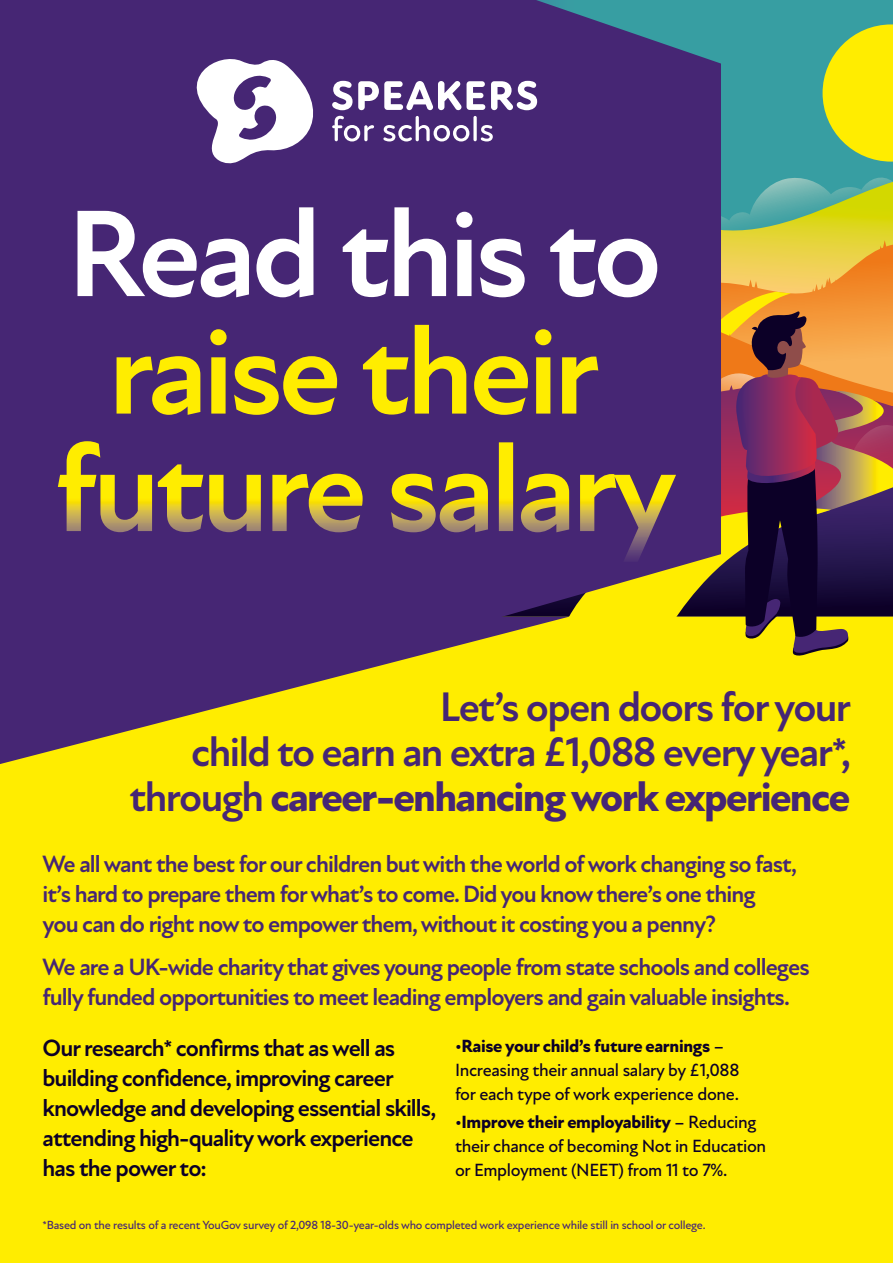
<style>
.page{position:relative;width:893px;height:1263px;background:#fff}
.page>*{position:absolute;margin:0;border:0;box-sizing:border-box;transform-origin:0 0}
.t1{font:700 42px/45px "Atten New";letter-spacing:-.04em;color:#462674;text-align:right}
.t2{font:700 24px/30px "Atten New";letter-spacing:-.04em;color:#462674}
.t3{font:700 24px/30px "Atten New";letter-spacing:-.04em;color:#0c0027}
.t4{font:500 18px/24px "Atten New";letter-spacing:-.02em;color:#0c0027}
.t5{font:500 12px "Atten New";letter-spacing:-.02em;color:#462674}
.s1{font-weight:800}
</style>
<div class="page">
<div style="left:0;top:0;width:893px;height:767px;background:#462674"></div>
<svg style="left:536px;top:0;width:185px;height:24px;fill:#379ea2"></svg>
<div style="left:0;top:656px;width:893px;height:607px;background:#ffed00"></div>
<svg style="left:58px;top:443px;width:20px;height:88px"></svg>
<svg style="left:78px;top:24px;width:815px;height:632px"></svg>
<h1 class="t1" style="left:130px;top:685px;width:723px">Let’s open doors for your<br>child to earn an extra £1,088 every year*, through <span class="s1">career-enhancing work experience</span></h1>
<p class="t2" style="left:43px;top:849px;width:756px">We all want the best for our children but with the world of work changing so fast, it’s hard to prepare them for what’s to come. Did you know there’s one thing you can do right now to empower them, without it costing you a penny?</p>
<p class="t2" style="left:43px;top:952px;width:769px">We are a UK-wide charity that gives young people from state schools and colleges fully funded opportunities to meet leading employers and gain valuable insights.</p>
<p class="t3" style="left:43px;top:1034px;width:395px">Our research* confirms that as well as building confidence, improving career knowledge and developing essential skills, attending high-quality work experience has the power to:</p>
<p class="t5" style="left:43px;top:1218px;width:665px">*Based on the results of a recent YouGov survey of 2,098 18-30-year-olds who completed work experience while still in school or college.</p>
<p class="t4" style="left:455px;top:1034px;width:286px">•<span class="s1">Raise your child’s future earnings</span> –<br>Increasing their annual salary by £1,088 for each type of work experience done.</p>
<p class="t4" style="left:455px;top:1111px;width:313px">•<span class="s1">Improve their employability</span> – Reducing their chance of becoming Not in Education or Employment (NEET) from 11 to 7%.</p>
</div>
